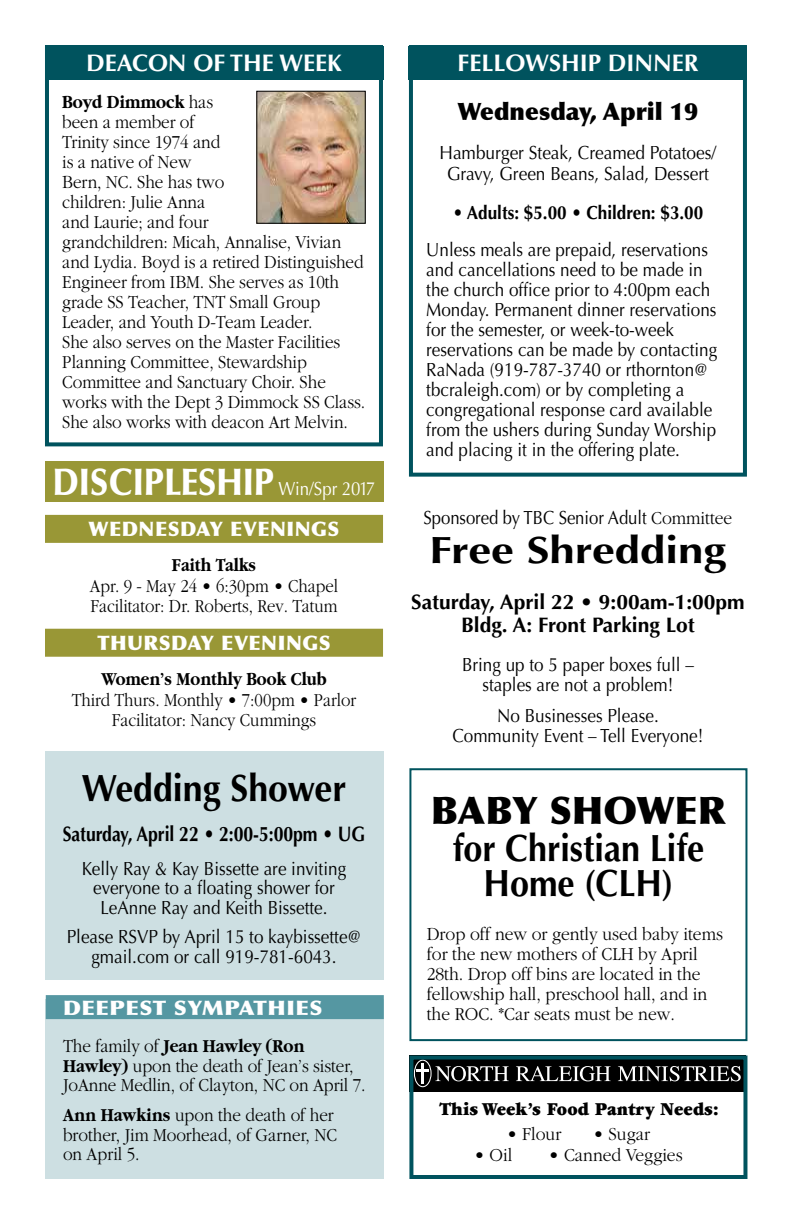
<style>
.page{position:relative;width:792px;height:1224px;background:#fff}
.page>*{position:absolute;margin:0;border:0;box-sizing:border-box;transform-origin:0 0}
.t1{font:700 38px/35px "Optima";color:#000;text-align:center;scale:.9 1}
.t2{font:700 38px "Optima";color:#000;scale:.94 1}
.t3{font:700 38px "Optima";color:#000;scale:1.2 1}
.t4{font:900 38px "Optima";color:#fff;scale:.89 1}
.t5{font:900 38px "Optima";color:#000}
.t6{font:700 24px "Optima";color:#fff}
.t7{font:900 24px "Optima";color:#000}
.t8{font:700 21px/23px "Optima";color:#000;text-align:center}
.t9{font:700 21px "Optima";color:#000;scale:.84 1}
.t10{font:900 20px "Optima";letter-spacing:.025em;color:#fff}
.t11{font:900 20px "Optima";letter-spacing:.025em;color:#fff;scale:1.1 1}
.t12{font:19px/20px "Optima";color:#000;text-align:center;scale:.9 1}
.t13{font:300 19px/20px "Garamond";letter-spacing:-.005em;color:#000;scale:.9 1}
.t14{font:300 19px/20px "Garamond";letter-spacing:-.005em;color:#000;scale:.92 1}
.t15{font:300 19px/20px "Garamond";letter-spacing:-.005em;color:#000;scale:.88 1}
.t16{font:19px/21px "Optima";color:#000;text-align:center;scale:.91 1}
.t17{font:19px "Optima";color:#000;scale:.88 1}
.t18{font:700 19px "Garamond";color:#000;scale:.86 1}
.t19{font:700 19px "Optima";color:#000;scale:.9 1}
.t20{font:900 19px "Garamond";letter-spacing:.01em;color:#000;scale:.9 1}
.t21{font:19px "Optima";letter-spacing:-.02em;color:#fff;scale:.89 1}
.s1{font-weight:700}
.s2{font-weight:900;font-size:38px}
.s3{font-family:"Garamond";font-weight:300}
</style>
<div class="page">
<div style="left:409px;top:45px;width:338px;height:432px;border:4px solid #00535e"></div>
<div style="left:45px;top:45px;width:338px;height:401px;border:4px solid #00535e"></div>
<div style="left:45px;top:46px;width:338px;height:33px;background:#00535e"></div>
<div style="left:409px;top:46px;width:338px;height:33px;background:#00535e"></div>
<img style="left:258px;top:93px;width:106px;height:129px">
<div style="left:256px;top:91px;width:110px;height:133px;border:1px solid #000"></div>
<div style="left:45px;top:515px;width:338px;height:28px;background:#999736"></div>
<div style="left:45px;top:629px;width:338px;height:28px;background:#999736"></div>
<div style="left:45px;top:461px;width:338px;height:39px;background:#999736"></div>
<div style="left:45px;top:462px;width:338px;height:40px;background:#999736"></div>
<div style="left:45px;top:752px;width:338px;height:228px;background:#cddfe2"></div>
<div style="left:46px;top:999px;width:338px;height:180px;background:#cddfe2"></div>
<div style="left:46px;top:995px;width:338px;height:24px;background:#5597a2"></div>
<div style="left:409px;top:768px;width:338px;height:273px;border:2px solid #00535e"></div>
<div style="left:409px;top:1056px;width:337px;height:36px;background:#000"></div>
<svg style="left:435px;top:1066px;width:74px;height:15px"></svg>
<svg style="left:516px;top:1066px;width:95px;height:15px"></svg>
<svg style="left:618px;top:1066px;width:123px;height:15px"></svg>
<div style="left:414px;top:1060px;width:18px;height:27px;border:1px solid #fff;border-radius:50%"></div>
<hr style="left:421px;top:1063px;width:3px;height:21px;background:#fff">
<svg style="left:417px;top:1069px;width:12px;height:3px"></svg>
<div style="left:409px;top:1056px;width:338px;height:123px;border:4px solid #00535e"></div>
<p class="t6" style="left:86px;top:49px;width:159px">Deacon of the</p>
<p class="t6" style="left:279px;top:49px;width:17px">Wee</p>
<p class="t6" style="left:327px;top:49px;width:13px">k</p>
<p class="t6" style="left:458px;top:49px;width:106px">Fellowship</p>
<p class="t6" style="left:608px;top:49px;width:34px">Dinner</p>
<p class="t7" style="left:458px;top:97px;width:242px">WEDNESDAY, APRIL 19</p>
<p class="t16" style="left:440px;top:143px;width:306px">Hamburger Steak, Creamed Potatoes/<br>Gravy, Green Beans, Salad, Dessert</p>
<p class="t19" style="left:453px;top:202px;width:280px">• Adults: $5.00 • Children: $3.00</p>
<p class="t12" style="left:426px;top:240px;width:325px;text-align:left">Unless meals are prepaid, reservations and cancellations need to be made in the church office prior to 4:00pm each Monday. Permanent dinner reservations for the semester, or week-to-week reservations can be made by contacting RaNada (919-787-3740 or rthornton@ tbcraleigh.com) or by completing a congregational response card available from the ushers during Sunday Worship and placing it in the offering plate.</p>
<p class="t13" style="left:62px;top:92px;width:338px"><span class="s1">Boyd Dimmock</span> has<br>been a member of<br>Trinity since 1974 and<br>is a native of New<br>Bern, NC. She has two<br>children: Julie Anna<br>and Laurie; and four<br>grandchildren: Micah, Annalise, Vivian and Lydia. Boyd is a retired Distinguished<br>Engineer from IBM. She serves as 10th grade SS Teacher, TNT Small Group<br>Leader, and Youth D-Team Leader.<br>She also serves on the Master Facilities<br>Planning Committee, Stewardship<br>Committee and Sanctuary Choir. She works with the Dept 3 Dimmock SS Class.<br>She also works with deacon Art Melvin.</p>
<h1 class="t4" style="left:53px;top:459px;width:146px">DISCIPLESHI</h1>
<p class="t21" style="left:254px;top:477px;width:138px"><span class="s2">P</span> Win/Spr 2017</p>
<p class="t10" style="left:89px;top:517px;width:250px">WEDNESDAY EVENINGS</p>
<p class="t18" style="left:172px;top:554px;width:99px">Faith Talks</p>
<p class="t15" style="left:90px;top:576px;width:284px">Apr. 9 - May 24 • 6:30pm • Chapel<br>Facilitator: Dr. Roberts, Rev. Tatum</p>
<p class="t10" style="left:97px;top:631px;width:233px">THURSDAY EVENINGS</p>
<p class="t18" style="left:102px;top:668px;width:263px">Women’s Monthly Book Club</p>
<p class="t15" style="left:72px;top:690px;width:325px;text-align:center">Third Thurs. Monthly • 7:00pm • Parlor<br>Facilitator: Nancy Cummings</p>
<h1 class="t2" style="left:82px;top:766px;width:283px">Wedding Shower</h1>
<p class="t9" style="left:63px;top:821px;width:362px">Saturday, April 22 • 2:00-5:00pm • UG</p>
<p class="t12" style="left:82px;top:859px;width:295px">Kelly Ray &amp; Kay Bissette are inviting everyone to a floating shower for<br>LeAnne Ray and Keith Bissette.</p>
<p class="t12" style="left:67px;top:927px;width:329px">Please RSVP by April 15 to kaybissette@ gmail.com or call 919-781-6043.</p>
<p class="t11" style="left:63px;top:995px;width:166px">DEEPEST SYMPATH</p>
<p class="t11" style="left:286px;top:995px;width:32px">IES</p>
<p class="t13" style="left:63px;top:1037px;width:338px">The family of <span class="s1">Jean Hawley (Ron<br>Hawley)</span> upon the death of Jean’s sister,<br>JoAnne Medlin, of Clayton, NC on April 7.</p>
<p class="t13" style="left:63px;top:1105px;width:306px"><span class="s1">Ann Hawkins</span> upon the death of her brother, Jim Moorhead, of Garner, NC on April 5.</p>
<p class="t17" style="left:424px;top:506px;width:352px">Sponsored by TBC Senior Adult <span class="s3">Committee</span></p>
<h1 class="t3" style="left:430px;top:528px;width:249px">Free Shredding</h1>
<p class="t8" style="left:411px;top:591px;width:335px">Saturday, April 22 • 9:00am-1:00pm<br>Bldg. A: Front Parking Lot</p>
<p class="t12" style="left:462px;top:655px;width:259px">Bring up to 5 paper boxes full – staples are not a problem!</p>
<p class="t12" style="left:453px;top:705px;width:280px">No Businesses Please.<br>Community Event – Tell Everyone!</p>
<h1 class="t5" style="left:431px;top:788px;width:297px">BABY SHOWER</h1>
<h1 class="t1" style="left:453px;top:831px;width:281px">for Christian Life<br>Home (CLH)</h1>
<p class="t14" style="left:427px;top:924px;width:324px">Drop off new or gently used baby items for the new mothers of CLH by April 28th. Drop off bins are located in the fellowship hall, preschool hall, and in the ROC. *Car seats must be new.</p>
<p class="t20" style="left:439px;top:1099px;width:312px">This Week’s Food Pantry Needs:</p>
<p class="t14" style="left:507px;top:1124px;width:61px">• Flour</p>
<p class="t14" style="left:593px;top:1124px;width:63px">• Sugar</p>
<p class="t14" style="left:474px;top:1145px;width:43px">• Oil</p>
<p class="t14" style="left:549px;top:1145px;width:147px">• Canned Veggies</p>
</div>
